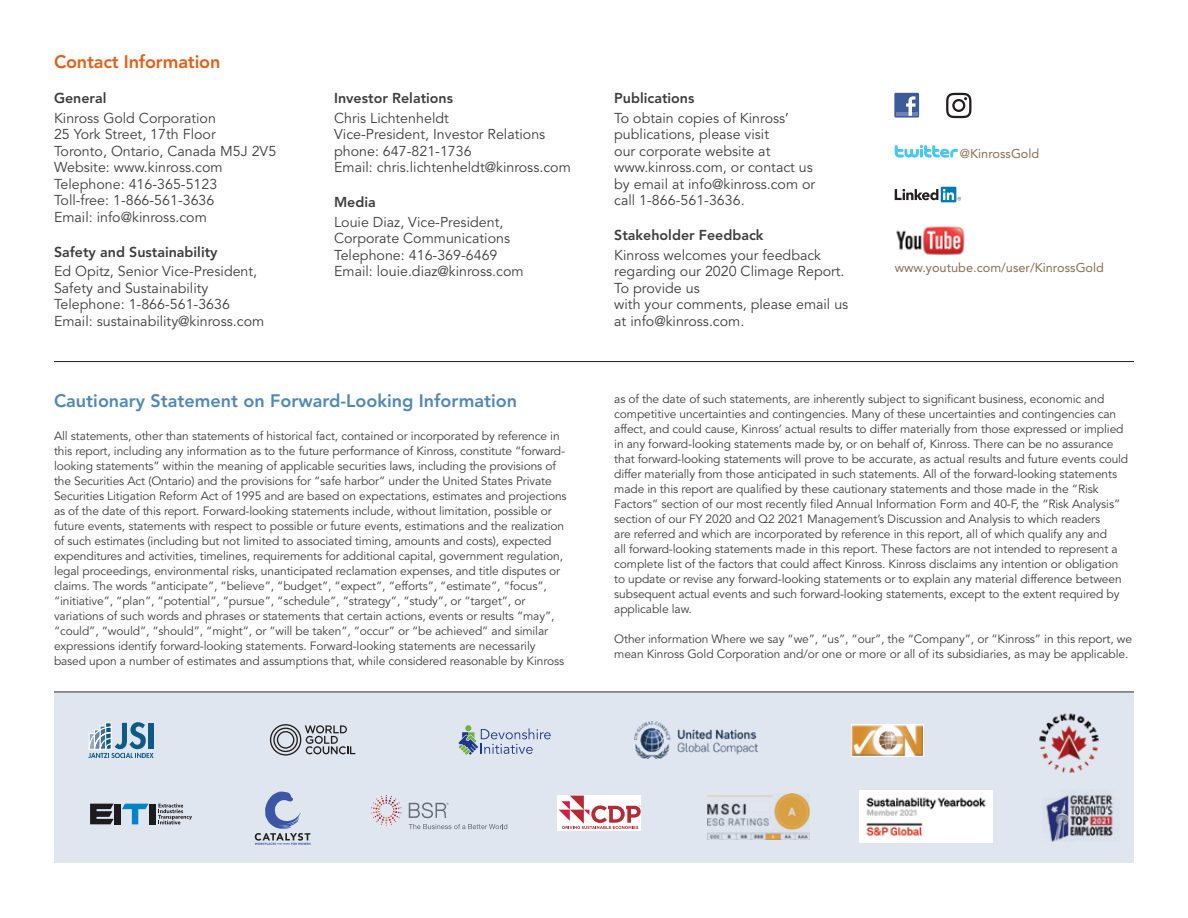
<style>
.page{position:relative;width:1188px;height:918px;background:#fff}
.page>*{position:absolute;margin:0;border:0;box-sizing:border-box;transform-origin:0 0}
.t1{font:800 18px "Avenir LT Std";color:#5089b4}
.t2{font:800 18px "Avenir LT Std";letter-spacing:-.01em;color:#e25f14}
.t3{font:14.25px/16.5px "Avenir LT Std";color:#3e3e3f}
.t4{font:800 14.25px "Avenir LT Std";color:#3e3e3f}
.t5{font:12.75px "Avenir LT Std";color:#8a6d51}
.t6{font:12px/15px "Avenir LT Std";letter-spacing:-.01em;color:#3e3e3f}
</style>
<div class="page">
<svg style="left:895px;top:145px;width:63px;height:13px"></svg>
<div style="left:894px;top:93px;width:25px;height:25px;background:#3b5b99"></div>
<hr style="left:896px;top:112px;width:21px;height:4px;background:#6d84b3">
<svg style="left:906px;top:96px;width:10px;height:20px"></svg>
<img style="left:896px;top:226px;width:69px;height:30px">
<div style="left:54px;top:693px;width:1080px;height:170px;background:#dfe6f0"></div>
<hr style="left:54px;top:361px;width:1080px;height:1px;background:#231f20">
<hr style="left:54px;top:692px;width:1080px;height:1px;background:#231f20">
<div style="left:941px;top:187px;width:15px;height:15px;background:#007bb6"></div>
<svg style="left:895px;top:189px;width:66px;height:12px"></svg>
<svg style="left:946px;top:93px;width:25px;height:25px"></svg>
<svg style="left:88px;top:722px;width:66px;height:36px"></svg>
<svg style="left:122px;top:804px;width:27px;height:20px"></svg>
<svg style="left:90px;top:804px;width:24px;height:20px"></svg>
<div style="left:115px;top:804px;width:6px;height:20px;background:#231f20"></div>
<div style="left:149px;top:804px;width:7px;height:20px;background:#231f20"></div>
<svg style="left:158px;top:804px;width:34px;height:20px"></svg>
<svg style="left:459px;top:725px;width:92px;height:30px"></svg>
<svg style="left:409px;top:824px;width:98px;height:5px"></svg>
<svg style="left:371px;top:795px;width:30px;height:31px"></svg>
<svg style="left:409px;top:803px;width:40px;height:15px"></svg>
<svg style="left:270px;top:724px;width:85px;height:32px"></svg>
<div style="left:558px;top:795px;width:83px;height:35px;background:#fff"></div>
<svg style="left:559px;top:796px;width:82px;height:33px"></svg>
<img style="left:634px;top:722px;width:124px;height:36px">
<img style="left:851px;top:724px;width:73px;height:32px">
<svg style="left:255px;top:791px;width:55px;height:54px"></svg>
<img style="left:1039px;top:713px;width:60px;height:60px">
<img style="left:860px;top:790px;width:132px;height:53px">
<img style="left:1044px;top:795px;width:71px;height:47px">
<img style="left:707px;top:794px;width:103px;height:45px">
<h1 class="t2" style="left:54px;top:51px;width:168px">Contact Information</h1>
<p class="t4" style="left:54px;top:90px;width:54px">General</p>
<p class="t3" style="left:54px;top:110px;width:224px">Kinross Gold Corporation<br>25 York Street, 17th Floor<br>Toronto, Ontario, Canada M5J 2V5<br>Website: www.kinross.com<br>Telephone: 416-365-5123<br>Toll-free: 1-866-561-3636<br>Email: info@kinross.com</p>
<p class="t4" style="left:54px;top:244px;width:165px">Safety and Sustainability</p>
<p class="t3" style="left:54px;top:264px;width:212px">Ed Opitz, Senior Vice-President,<br>Safety and Sustainability<br>Telephone: 1-866-561-3636<br>Email: sustainability@kinross.com</p>
<p class="t4" style="left:334px;top:90px;width:121px">Investor Relations</p>
<p class="t3" style="left:334px;top:110px;width:238px">Chris Lichtenheldt<br>Vice-President, Investor Relations phone: 647-821-1736<br>Email: chris.lichtenheldt@kinross.com</p>
<p class="t4" style="left:334px;top:194px;width:43px">Media</p>
<p class="t3" style="left:334px;top:214px;width:191px">Louie Diaz, Vice-President,<br>Corporate Communications<br>Telephone: 416-369-6469<br>Email: louie.diaz@kinross.com</p>
<h1 class="t1" style="left:54px;top:390px;width:465px">Cautionary Statement on Forward-Looking Information</h1>
<p class="t6" style="left:54px;top:429px;width:514px">All statements, other than statements of historical fact, contained or incorporated by reference in this report, including any information as to the future performance of Kinross, constitute “forward&shy;looking statements” within the meaning of applicable securities laws, including the provisions of the Securities Act (Ontario) and the provisions for “safe harbor” under the United States Private Securities Litigation Reform Act of 1995 and are based on expectations, estimates and projections as of the date of this report. Forward-looking statements include, without limitation, possible or future events, statements with respect to possible or future events, estimations and the realization of such estimates (including but not limited to associated timing, amounts and costs), expected expenditures and activities, timelines, requirements for additional capital, government regulation, legal proceedings, environmental risks, unanticipated reclamation expenses, and title disputes or claims. The words “anticipate”, “believe”, “budget”, “expect”, “efforts”, “estimate”, “focus”, “initiative”, “plan”, “potential”, “pursue”, “schedule”, “strategy”, “study”, or “target”, or variations of such words and phrases or statements that certain actions, events or results “may”, “could”, “would”, “should”, “might”, or “will be taken”, “occur” or “be achieved” and similar expressions identify forward-looking statements. Forward-looking statements are necessarily based upon a number of estimates and assumptions that, while considered reasonable by Kinross</p>
<p class="t4" style="left:614px;top:90px;width:82px">Publications</p>
<p class="t3" style="left:614px;top:110px;width:203px">To obtain copies of Kinross’ publications, please visit<br>our corporate website at www.kinross.com, or contact us by email at info@kinross.com or call 1-866-561-3636.</p>
<p class="t4" style="left:614px;top:227px;width:151px">Stakeholder Feedback</p>
<p class="t3" style="left:614px;top:247px;width:236px">Kinross welcomes your feedback regarding our 2020 Climage Report.<br>To provide us<br>with your comments, please email us at info@kinross.com.</p>
<p class="t5" style="left:960px;top:146px;width:81px">@KinrossGold</p>
<p class="t5" style="left:895px;top:260px;width:211px">www.youtube.com/user/KinrossGold</p>
<p class="t6" style="left:614px;top:391px;width:516px">as of the date of such statements, are inherently subject to significant business, economic and competitive uncertainties and contingencies. Many of these uncertainties and contingencies can affect, and could cause, Kinross’ actual results to differ materially from those expressed or implied in any forward-looking statements made by, or on behalf of, Kinross. There can be no assurance that forward-looking statements will prove to be accurate, as actual results and future events could differ materially from those anticipated in such statements. All of the forward-looking statements made in this report are qualified by these cautionary statements and those made in the “Risk Factors” section of our most recently filed Annual Information Form and 40-F, the “Risk Analysis” section of our FY 2020 and Q2 2021 Management’s Discussion and Analysis to which readers<br>are referred and which are incorporated by reference in this report, all of which qualify any and<br>all forward-looking statements made in this report. These factors are not intended to represent a complete list of the factors that could affect Kinross. Kinross disclaims any intention or obligation to update or revise any forward-looking statements or to explain any material difference between subsequent actual events and such forward-looking statements, except to the extent required by applicable law.</p>
<p class="t6" style="left:614px;top:631px;width:519px">Other information Where we say “we”, “us”, “our”, the “Company”, or “Kinross” in this report, we mean Kinross Gold Corporation and/or one or more or all of its subsidiaries, as may be applicable.</p>
</div>
